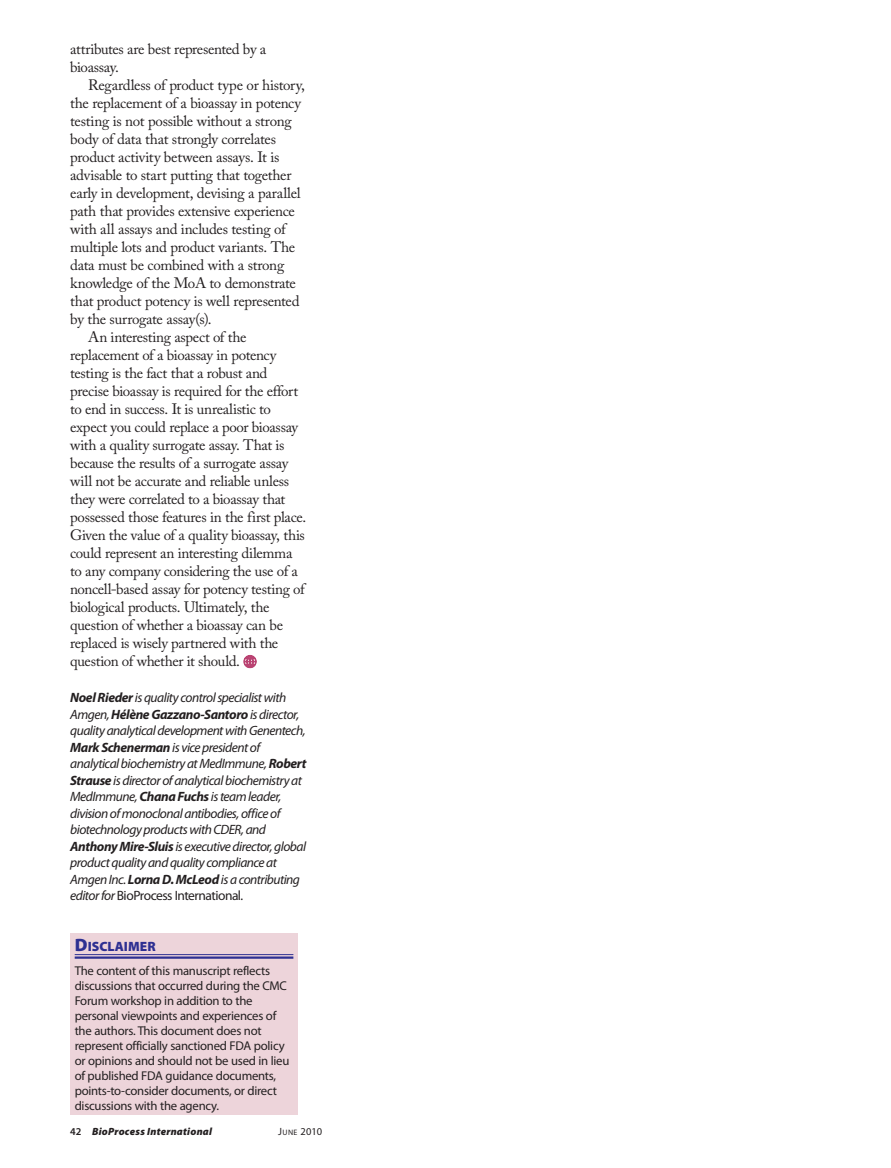
<style>
.page{position:relative;width:891px;height:1168px;background:#fff}
.page>*{position:absolute;margin:0;border:0;box-sizing:border-box;transform-origin:0 0}
.Body_w_indent{font:15px/18px "Adobe Caslon Pro";letter-spacing:-.025em;color:#231f20}
.Bio{font:italic 13.5px/16.5px "Myriad Pro";letter-spacing:-.04em;color:#231f20}
.Sidebar_Title{font:900 13.5px "Myriad Pro";letter-spacing:.005em;color:#2e3092}
.Sidebar_Text{font:12.75px/15px "Myriad Pro";letter-spacing:-.02em;color:#231f20}
.t1{font:italic 900 10.5px "Myriad Pro";letter-spacing:.02em;color:#231f20}
.t2{font:10.5px "Myriad Pro";color:#231f20}
.s1{font-family:"Carta Std";font-size:18px;color:#ba4372}
.s2{font-weight:700}
.s3{font-style:normal}
.s4{font-size:18px}
.s5{font-weight:600;font-style:normal}
.s6{font-size:7.8px}
</style>
<div class="page">
<svg style="left:243px;top:655px;width:14px;height:13px"></svg>
<div style="left:70px;top:933px;width:228px;height:181px;background:#edd4da"></div>
<hr style="left:75px;top:954px;width:218px;height:1px;background:#2e3092">
<hr style="left:75px;top:956px;width:218px;height:2px;background:#2e3092">
<p class="Body_w_indent" style="left:70px;top:40px;width:198px">attributes are best represented by a bioassay.</p>
<p class="Body_w_indent" style="left:70px;top:76px;width:236px;text-indent:18px">Regardless of product type or history, the replacement of a bioassay in potency testing is not possible without a strong body of data that strongly correlates product activity between assays. It is advisable to start putting that together early in development, devising a parallel path that provides extensive experience with all assays and includes testing of multiple lots and product variants. The data must be combined with a strong knowledge of the MoA to demonstrate that product potency is well represented by the surrogate assay(s).</p>
<p class="Body_w_indent" style="left:70px;top:328px;width:238px;text-indent:18px">An interesting aspect of the replacement of a bioassay in potency testing is the fact that a robust and precise bioassay is required for the effort to end in success. It is unrealistic to expect you could replace a poor bioassay with a quality surrogate assay. That is because the results of a surrogate assay will not be accurate and reliable unless they were correlated to a bioassay that possessed those features in the first place.<br>Given the value of a quality bioassay, this could represent an interesting dilemma to any company considering the use of a noncell-based assay for potency testing of biological products. Ultimately, the question of whether a bioassay can be replaced is wisely partnered with the question of whether it should. <span class="s1">•</span></p>
<p class="Bio" style="left:70px;top:689px;width:238px"><span class="s2">Noel Rieder</span> is quality control specialist with Amgen, <span class="s2">Hélène Gazzano-Santoro</span> is director, quality analytical development with Genentech, <span class="s2">Mark Schenerman</span> is vice president of analytical biochemistry at MedImmune, <span class="s2">Robert Strause</span> is director of analytical biochemistry at MedImmune, <span class="s2">Chana Fuchs</span> is team leader, division of monoclonal antibodies, office of biotechnology products with CDER, and <span class="s2">Anthony Mire-Sluis</span> is executive director, global product quality and quality compliance at Amgen Inc. <span class="s2">Lorna D. McLeod</span> is a contributing editor for <span class="s3">BioProcess International</span>.</p>
<p class="Sidebar_Title" style="left:75px;top:939px;width:83px"><span class="s4">D</span>ISCLAIMER</p>
<p class="Sidebar_Text" style="left:75px;top:963px;width:216px">The content of this manuscript reflects discussions that occurred during the CMC Forum workshop in addition to the personal viewpoints and experiences of the authors. This document does not represent officially sanctioned FDA policy or opinions and should not be used in lieu of published FDA guidance documents, points-to-consider documents, or direct discussions with the agency.</p>
<p class="t1" style="left:70px;top:1125px;width:143px"><span class="s5">42</span> BioProcess International</p>
<p class="t2" style="left:278px;top:1125px;width:45px">J<span class="s6">UNE</span> 2010</p>
</div>
